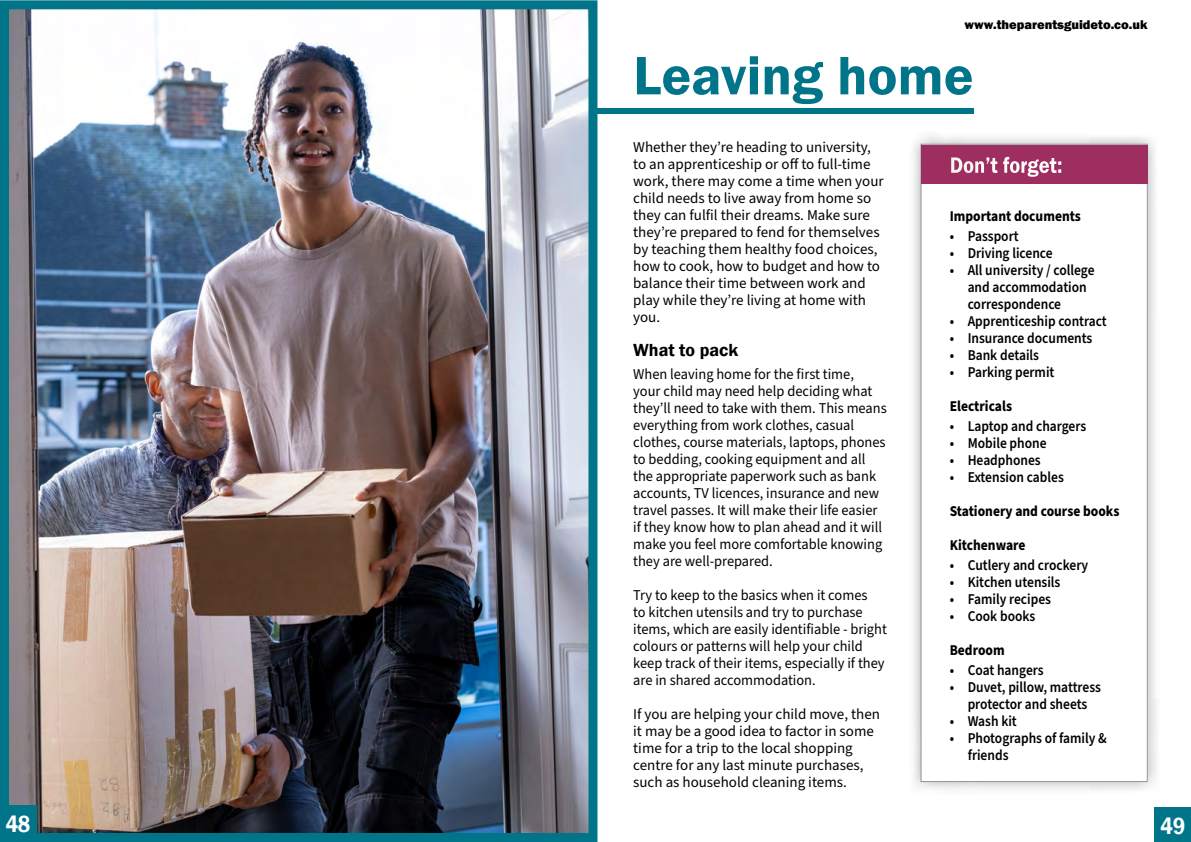
<style>
.page{position:relative;width:1191px;height:842px;background:#fff}
.page>*{position:absolute;margin:0;border:0;box-sizing:border-box;transform-origin:0 0}
._01_Page_heading{font:600 56px "Franklin Gothic";color:#007489}
.t1{font:600 24px "Franklin Gothic";color:#fff;scale:.89 1}
.Paragraph_Style_1{font:600 23px "Franklin Gothic";color:#fff;scale:.89 1}
._02_main_text{font:600 18px "Franklin Gothic";color:#000}
._02_main_text-2{font:15px/17px "Source Sans Pro";color:#000;scale:.96 1}
._02_main_text-3{font:15px/17px "Source Sans Pro";color:#000}
.t2{font:600 15px/17px "Source Sans Pro";color:#000;scale:.9 1}
._02_main_text-4{font:700 15px "Source Sans Pro";color:#000;scale:.9 1}
.t3{font:800 13px "Franklin Gothic";color:#000}
</style>
<div class="page">
<div style="left:1155px;top:807px;width:36px;height:35px;background:#007489"></div>
<div style="left:595px;top:108px;width:379px;height:6px;background:#007489"></div>
<div style="left:908px;top:131px;width:252px;height:663px;background:#919598;opacity:.75"></div>
<div style="left:921px;top:144px;width:226px;height:637px;background:#fff"></div>
<div style="left:920px;top:144px;width:227px;height:638px;border:1px solid #919598"></div>
<div style="left:920px;top:145px;width:227px;height:39px;background:#9e2d60"></div>
<img style="left:10px;top:10px;width:577px;height:822px">
<div style="left:0;top:0;width:597px;height:842px;border:9px solid #007489"></div>
<div style="left:0;top:806px;width:36px;height:36px;background:#007489"></div>
<p class="t1" style="left:6px;top:809px;width:29px">48</p>
<p class="t3" style="left:964px;top:16px;width:184px">www.theparentsguideto.co.uk</p>
<p class="_01_Page_heading" style="left:633px;top:41px;width:342px">Leaving home</p>
<p class="_02_main_text-3" style="left:633px;top:139px;width:252px">Whether they’re heading to university, to an apprenticeship or off to full-time work, there may come a time when your child needs to live away from home so they can fulfil their dreams. Make sure they’re prepared to fend for themselves by teaching them healthy food choices, how to cook, how to budget and how to balance their time between work and play while they’re living at home with you.</p>
<p class="_02_main_text" style="left:633px;top:339px;width:107px">What to pack</p>
<p class="_02_main_text-2" style="left:633px;top:366px;width:266px">When leaving home for the first time,<br>your child may need help deciding what they’ll need to take with them. This means everything from work clothes, casual clothes, course materials, laptops, phones to bedding, cooking equipment and all the appropriate paperwork such as bank accounts, TV licences, insurance and new travel passes. It will make their life easier if they know how to plan ahead and it will make you feel more comfortable knowing they are well-prepared.</p>
<p class="_02_main_text-2" style="left:633px;top:587px;width:266px">Try to keep to the basics when it comes<br>to kitchen utensils and try to purchase items, which are easily identifiable - bright colours or patterns will help your child keep track of their items, especially if they are in shared accommodation.</p>
<p class="_02_main_text-3" style="left:633px;top:706px;width:248px">If you are helping your child move, then it may be a good idea to factor in some time for a trip to the local shopping centre for any last minute purchases, such as household cleaning items.</p>
<p class="Paragraph_Style_1" style="left:949px;top:151px;width:128px">Don’t forget:</p>
<p class="_02_main_text-4" style="left:949px;top:205px;width:147px">Important documents</p>
<p class="t2" style="left:949px;top:228px;width:78px">• Passport</p>
<p class="t2" style="left:949px;top:245px;width:116px">• Driving licence</p>
<p class="t2" style="left:967px;top:262px;width:142px;text-indent:-18px">• All university / college and accommodation correspondence</p>
<p class="t2" style="left:949px;top:313px;width:176px">• Apprenticeship contract</p>
<p class="t2" style="left:949px;top:330px;width:160px">• Insurance documents</p>
<p class="t2" style="left:949px;top:347px;width:101px">• Bank details</p>
<p class="t2" style="left:949px;top:364px;width:118px">• Parking permit</p>
<p class="_02_main_text-4" style="left:949px;top:395px;width:71px">Electricals</p>
<p class="t2" style="left:949px;top:418px;width:153px">• Laptop and chargers</p>
<p class="t2" style="left:949px;top:435px;width:109px">• Mobile phone</p>
<p class="t2" style="left:949px;top:452px;width:103px">• Headphones</p>
<p class="t2" style="left:949px;top:469px;width:128px">• Extension cables</p>
<p class="_02_main_text-4" style="left:949px;top:500px;width:190px">Stationery and course books</p>
<p class="_02_main_text-4" style="left:949px;top:534px;width:86px">Kitchenware</p>
<p class="t2" style="left:949px;top:557px;width:155px">• Cutlery and crockery</p>
<p class="t2" style="left:949px;top:574px;width:125px">• Kitchen utensils</p>
<p class="t2" style="left:949px;top:591px;width:114px">• Family recipes</p>
<p class="t2" style="left:949px;top:608px;width:97px">• Cook books</p>
<p class="_02_main_text-4" style="left:949px;top:639px;width:63px">Bedroom</p>
<p class="t2" style="left:949px;top:662px;width:106px">• Coat hangers</p>
<p class="t2" style="left:949px;top:679px;width:170px;text-align:center">• Duvet, pillow, mattress protector and sheets</p>
<p class="t2" style="left:949px;top:713px;width:76px">• Wash kit</p>
<p class="t2" style="left:967px;top:730px;width:156px;text-indent:-18px">• Photographs of family &amp; friends</p>
<h2 class="t1" style="left:1160px;top:811px;width:29px">49</h2>
</div>
